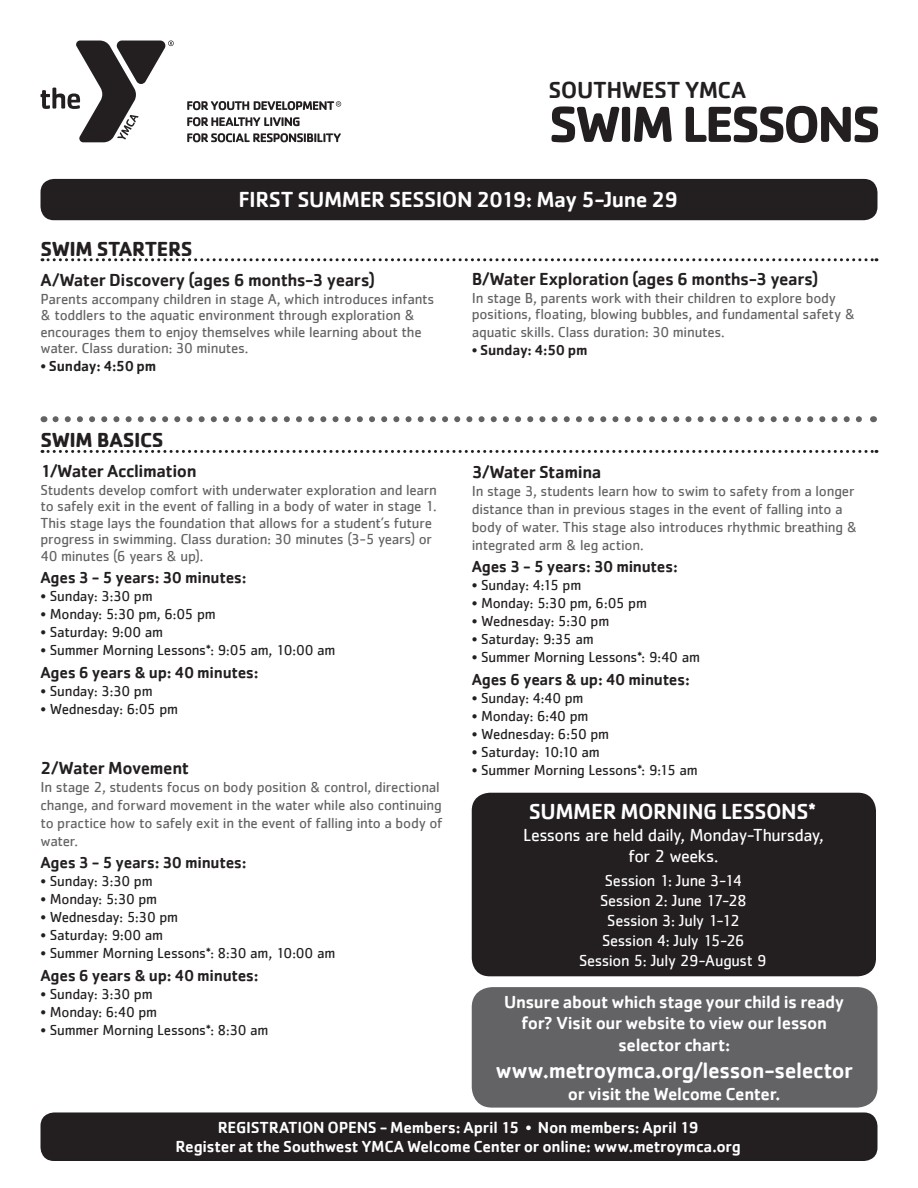
<style>
.page{position:relative;width:918px;height:1188px;background:#fff}
.page>*{position:absolute;margin:0;border:0;box-sizing:border-box;transform-origin:0 0}
.t1{font:700 52.5px "Cachet";letter-spacing:-.055em;color:#231f20}
.t2{font:500 24px "Cachet";letter-spacing:-.02em;color:#231f20}
.t3{font:500 22.5px "Cachet";letter-spacing:-.02em;color:#fff}
.t4{font:700 21px "Cachet";letter-spacing:-.02em;color:#231f20}
.t5{font:500 18px "Cachet";letter-spacing:-.025em;color:#231f20}
.t6{font:500 18px/21.6px "Cachet";letter-spacing:-.02em;color:#fff;text-align:center}
.t7{font:18px/21.6px "Cachet";letter-spacing:-.025em;color:#fff;text-align:center}
.t8{font:500 16.5px "Cachet";letter-spacing:-.02em;color:#231f20}
.t9{font:500 16.5px/19.8px "Cachet";letter-spacing:-.015em;color:#fff;text-align:center}
.t10{font:16.5px/19.8px "Cachet";letter-spacing:-.025em;color:#fff;text-align:center}
.t11{font:15px/16.5px "Cachet";letter-spacing:-.015em;color:#636366}
.t12{font:15px "Cachet";letter-spacing:-.015em;color:#231f20}
.t13{font:500 15px "Cachet";letter-spacing:-.01em;color:#231f20}
.s1{font-weight:400}
</style>
<div class="page">
<svg style="left:41px;top:40px;width:133px;height:102px"></svg>
<svg style="left:187px;top:117px;width:113px;height:9px"></svg>
<svg style="left:187px;top:133px;width:154px;height:9px"></svg>
<svg style="left:187px;top:101px;width:154px;height:9px"></svg>
<div style="left:40px;top:1112px;width:838px;height:49px;background:#231f20;border-radius:14px"></div>
<div style="left:40px;top:179px;width:838px;height:41px;background:#231f20;border-radius:14px"></div>
<svg style="left:42px;top:258px;width:835px;height:3px"></svg>
<div style="left:472px;top:987px;width:406px;height:121px;background:#636366;border-radius:20px"></div>
<svg style="left:56px;top:416px;width:806px;height:6px"></svg>
<svg style="left:42px;top:450px;width:835px;height:3px"></svg>
<div style="left:472px;top:793px;width:404px;height:183px;background:#231f20;border-radius:18px"></div>
<h2 class="t2" style="left:549px;top:76px;width:199px">SOUTHWEST YMCA</h2>
<h1 class="t1" style="left:549px;top:90px;width:334px">SWIM LESSONS</h1>
<h3 class="t3" style="left:238px;top:186px;width:441px">FIRST SUMMER SESSION 2019: May 5-June 29</h3>
<h3 class="t4" style="left:40px;top:235px;width:154px">SWIM STARTERS</h3>
<p class="t5" style="left:40px;top:268px;width:336px">A/Water Discovery (ages 6 months-3 years)</p>
<p class="t11" style="left:40px;top:290px;width:395px">Parents accompany children in stage A, which introduces infants &amp; toddlers to the aquatic environment through exploration &amp; encourages them to enjoy themselves while learning about the water. Class duration: 30 minutes.</p>
<p class="t13" style="left:40px;top:357px;width:117px"><span class="s1">•</span> Sunday: 4:50 pm</p>
<h3 class="t4" style="left:40px;top:426px;width:125px">SWIM BASICS</h3>
<p class="t5" style="left:40px;top:460px;width:158px">1/Water Acclimation</p>
<p class="t11" style="left:40px;top:481px;width:398px">Students develop comfort with underwater exploration and learn to safely exit in the event of falling in a body of water in stage 1.<br>This stage lays the foundation that allows for a student’s future progress in swimming. Class duration: 30 minutes (3-5 years) or 40 minutes (6 years &amp; up).</p>
<p class="t8" style="left:40px;top:568px;width:208px">Ages 3 - 5 years: 30 minutes:</p>
<p class="t12" style="left:40px;top:587px;width:114px">• Sunday: 3:30 pm</p>
<p class="t12" style="left:40px;top:605px;width:177px">• Monday: 5:30 pm, 6:05 pm</p>
<p class="t12" style="left:40px;top:623px;width:124px">• Saturday: 9:00 am</p>
<p class="t12" style="left:40px;top:641px;width:296px">• Summer Morning Lessons*: 9:05 am, 10:00 am</p>
<p class="t8" style="left:40px;top:662px;width:220px">Ages 6 years &amp; up: 40 minutes:</p>
<p class="t12" style="left:40px;top:682px;width:114px">• Sunday: 3:30 pm</p>
<p class="t12" style="left:40px;top:700px;width:139px">• Wednesday: 6:05 pm</p>
<p class="t5" style="left:40px;top:757px;width:150px">2/Water Movement</p>
<p class="t11" style="left:40px;top:777px;width:403px;line-height:18px">In stage 2, students focus on body position &amp; control, directional change, and forward movement in the water while also continuing to practice how to safely exit in the event of falling into a body of water.</p>
<p class="t8" style="left:40px;top:853px;width:208px">Ages 3 - 5 years: 30 minutes:</p>
<p class="t12" style="left:40px;top:872px;width:114px">• Sunday: 3:30 pm</p>
<p class="t12" style="left:40px;top:890px;width:118px">• Monday: 5:30 pm</p>
<p class="t12" style="left:40px;top:908px;width:139px">• Wednesday: 5:30 pm</p>
<p class="t12" style="left:40px;top:926px;width:124px">• Saturday: 9:00 am</p>
<p class="t12" style="left:40px;top:944px;width:296px">• Summer Morning Lessons*: 8:30 am, 10:00 am</p>
<p class="t8" style="left:40px;top:965px;width:220px">Ages 6 years &amp; up: 40 minutes:</p>
<p class="t12" style="left:40px;top:985px;width:114px">• Sunday: 3:30 pm</p>
<p class="t12" style="left:40px;top:1003px;width:118px">• Monday: 6:40 pm</p>
<p class="t12" style="left:40px;top:1021px;width:230px">• Summer Morning Lessons*: 8:30 am</p>
<p class="t5" style="left:472px;top:268px;width:348px">B/Water Exploration (ages 6 months-3 years)</p>
<p class="t11" style="left:472px;top:289px;width:385px">In stage B, parents work with their children to explore body positions, floating, blowing bubbles, and fundamental safety &amp;</p>
<p class="t11" style="left:472px;top:324px;width:255px">aquatic skills. Class duration: 30 minutes.</p>
<p class="t13" style="left:472px;top:341px;width:117px"><span class="s1">•</span> Sunday: 4:50 pm</p>
<p class="t5" style="left:472px;top:461px;width:131px">3/Water Stamina</p>
<p class="t11" style="left:472px;top:481px;width:387px;line-height:18px">In stage 3, students learn how to swim to safety from a longer distance than in previous stages in the event of falling into a body of water. This stage also introduces rhythmic breathing &amp; integrated arm &amp; leg action.</p>
<p class="t8" style="left:472px;top:556px;width:208px">Ages 3 - 5 years: 30 minutes:</p>
<p class="t12" style="left:472px;top:576px;width:111px">• Sunday: 4:15 pm</p>
<p class="t12" style="left:472px;top:594px;width:177px">• Monday: 5:30 pm, 6:05 pm</p>
<p class="t12" style="left:472px;top:612px;width:139px">• Wednesday: 5:30 pm</p>
<p class="t12" style="left:472px;top:630px;width:123px">• Saturday: 9:35 am</p>
<p class="t12" style="left:472px;top:648px;width:230px">• Summer Morning Lessons*: 9:40 am</p>
<p class="t8" style="left:472px;top:669px;width:220px">Ages 6 years &amp; up: 40 minutes:</p>
<p class="t12" style="left:472px;top:689px;width:113px">• Sunday: 4:40 pm</p>
<p class="t12" style="left:472px;top:707px;width:118px">• Monday: 6:40 pm</p>
<p class="t12" style="left:472px;top:725px;width:139px">• Wednesday: 6:50 pm</p>
<p class="t12" style="left:472px;top:743px;width:130px">• Saturday: 10:10 am</p>
<p class="t12" style="left:472px;top:761px;width:227px">• Summer Morning Lessons*: 9:15 am</p>
<h3 class="t3" style="left:529px;top:798px;width:289px">SUMMER MORNING LESSONS*</h3>
<p class="t7" style="left:523px;top:824px;width:302px">Lessons are held daily, Monday-Thursday, for 2 weeks.</p>
<p class="t10" style="left:579px;top:871px;width:189px">Session 1: June 3-14<br>Session 2: June 17-28<br>Session 3: July 1-12<br>Session 4: July 15-26<br>Session 5: July 29-August 9</p>
<p class="t6" style="left:504px;top:990px;width:342px">Unsure about which stage your child is ready for? Visit our website to view our lesson selector chart:</p>
<h3 class="t3" style="left:496px;top:1057px;width:359px">www.metroymca.org/lesson-selector</h3>
<p class="t6" style="left:568px;top:1082px;width:214px">or visit the Welcome Center.</p>
<p class="t9" style="left:176px;top:1117px;width:567px">REGISTRATION OPENS - Members: April 15 <span class="s1">•</span> Non members: April 19<br>Register at the Southwest YMCA Welcome Center or online: www.metroymca.org</p>
</div>
